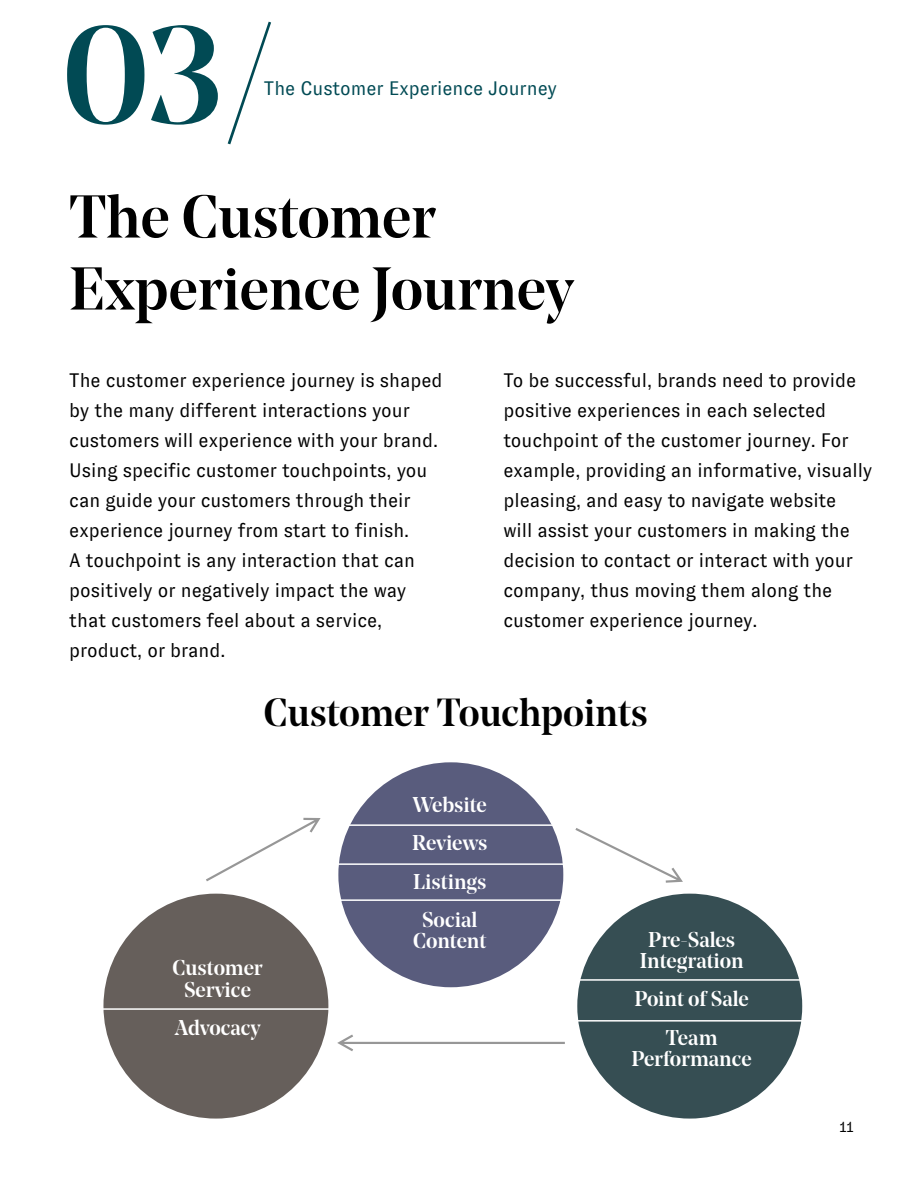
<style>
.page{position:relative;width:918px;height:1188px;background:#fff}
.page>*{position:absolute;margin:0;border:0;box-sizing:border-box;transform-origin:0 0}
.t1{font:500 137.7px "Noe Display";color:#014a54}
.t2{font:500 60px/72px "Noe Display";color:#000}
.t3{font:500 39px "Noe Display";color:#000}
.t4{font:500 21.3px/38.4px "Noe Display";color:#fff;text-align:center}
.t5{font:19.5px/30px "GT Zirkon";color:#000}
.t6{font:19.5px "GT Zirkon";color:#014a54}
.t7{font:15px "GT Zirkon";color:#000}
</style>
<div class="page">
<div style="left:112px;top:902px;width:208px;height:208px;background:#665f5b;border-radius:50%"></div>
<div style="left:103px;top:894px;width:225px;height:225px;border:16px solid #665f5b;border-radius:50%"></div>
<hr style="left:92px;top:1008px;width:239px;height:2px;background:#fff">
<div style="left:585px;top:902px;width:209px;height:208px;background:#364e53;border-radius:50%"></div>
<div style="left:577px;top:894px;width:225px;height:225px;border:16px solid #364e53;border-radius:50%"></div>
<hr style="left:575px;top:979px;width:227px;height:2px;background:#fff">
<hr style="left:577px;top:1020px;width:225px;height:2px;background:#fff">
<div style="left:347px;top:771px;width:208px;height:208px;background:#595c7d;border-radius:50%"></div>
<div style="left:338px;top:762px;width:225px;height:225px;border:16px solid #595c7d;border-radius:50%"></div>
<hr style="left:331px;top:824px;width:236px;height:2px;background:#fff">
<hr style="left:331px;top:863px;width:236px;height:2px;background:#fff">
<hr style="left:331px;top:899px;width:236px;height:2px;background:#fff">
<svg style="left:575px;top:828px;width:108px;height:55px"></svg>
<svg style="left:337px;top:1035px;width:228px;height:16px"></svg>
<svg style="left:206px;top:818px;width:115px;height:63px"></svg>
<h1 class="t1" style="left:61px;top:-12px;width:216px">03/</h1>
<p class="t6" style="left:264px;top:77px;width:294px">The Customer Experience Journey</p>
<h2 class="t2" style="left:69px;top:180px;width:505px">The Customer<br>Experience Journey</h2>
<p class="t5" style="left:69px;top:365px;width:375px">The customer experience journey is shaped by the many different interactions your customers will experience with your brand.<br>Using specific customer touchpoints, you can guide your customers through their experience journey from start to finish.<br>A touchpoint is any interaction that can positively or negatively impact the way that customers feel about a service, product, or brand.</p>
<p class="t5" style="left:503px;top:366px;width:371px">To be successful, brands need to provide positive experiences in each selected touchpoint of the customer journey. For example, providing an informative, visually pleasing, and easy to navigate website<br>will assist your customers in making the decision to contact or interact with your company, thus moving them along the customer experience journey.</p>
<h3 class="t3" style="left:264px;top:688px;width:385px">Customer Touchpoints</h3>
<p class="t4" style="left:173px;top:957px;width:92px;line-height:21.3px">Customer<br>Service</p>
<p class="t4" style="left:175px;top:1008px;width:87px">Advocacy</p>
<p class="t4" style="left:412px;top:785px;width:77px">Website<br>Reviews<br>Listings<br>Social</p>
<p class="t4" style="left:413px;top:921px;width:75px">Content</p>
<p class="t4" style="left:640px;top:928px;width:105px;line-height:21.3px">Pre-Sales<br>Integration</p>
<p class="t4" style="left:634px;top:979px;width:116px">Point of Sale<br>Team</p>
<p class="t4" style="left:631px;top:1039px;width:122px">Performance</p>
<p class="t7" style="left:840px;top:1119px;width:16px">11</p>
</div>
